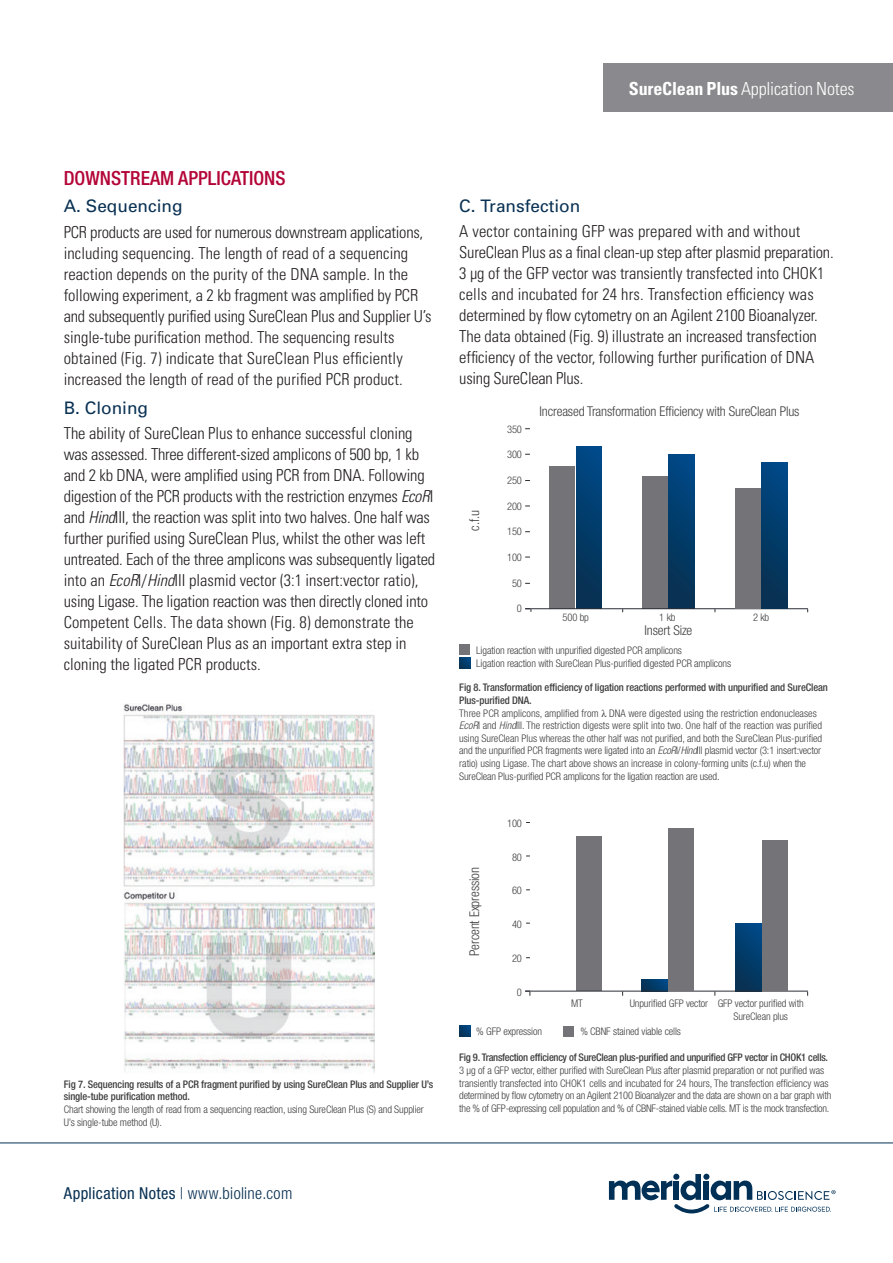
<style>
.page{position:relative;width:893px;height:1263px;background:#fff}
.page>*{position:absolute;margin:0;border:0;box-sizing:border-box;transform-origin:0 0}
.BIOLINE_sub_heading{font:500 condensed 19.5px "Helvetica Neue";color:#b30437}
.t1{font:300 condensed 18px "Univers";letter-spacing:-.01em;color:#fff}
.sbnheading_-_blue{font:17.25px "Univers";color:#093153}
.body{font:300 condensed 16.5px/21px "Univers";letter-spacing:-.005em;color:#231f20}
.t2{font:condensed 16.5px "Helvetica Neue";letter-spacing:.025em;color:#093153}
.BIOLINE_figures{font:300 condensed 13.5px "Helvetica Neue";letter-spacing:-.01em;color:#3e3e3f}
.BIOLINE_caption_body{font:300 condensed 10.5px/12.6px "Helvetica Neue";letter-spacing:-.01em;color:#3e3e3f}
.BIOLINE_caption_body-2{font:500 condensed 10.5px/12.6px "Helvetica Neue";letter-spacing:-.01em;color:#3e3e3f}
.s1{font-weight:700}
.s2{font-style:italic}
.s3{font-weight:300}
.s4{font-family:"Times New Roman";font-weight:400;font-stretch:normal}
</style>
<div class="page">
<div style="left:603px;top:64px;width:290px;height:48px;background:#8a8a8e"></div>
<svg style="left:609px;top:1174px;width:227px;height:40px"></svg>
<hr style="left:0;top:1142px;width:893px;height:1px;background:#003056">
<img style="left:123px;top:704px;width:251px;height:368px">
<div style="left:576px;top:836px;width:26px;height:155px;background:#737378"></div>
<svg style="left:642px;top:980px;width:25px;height:11px"></svg>
<div style="left:735px;top:924px;width:26px;height:67px;background:linear-gradient(to bottom,#004682,#063152)"></div>
<hr style="left:525px;top:991px;width:283px;height:1px;background:#2b2e36">
<svg style="left:525px;top:991px;width:6px;height:5px"></svg>
<div style="left:668px;top:829px;width:26px;height:162px;background:#737378"></div>
<div style="left:762px;top:840px;width:26px;height:151px;background:#737378"></div>
<div style="left:576px;top:447px;width:26px;height:162px;background:linear-gradient(to bottom,#004987,#082f4e)"></div>
<div style="left:549px;top:466px;width:26px;height:143px;background:#737378"></div>
<div style="left:668px;top:454px;width:26px;height:155px;background:linear-gradient(to bottom,#004987,#082f4e)"></div>
<div style="left:642px;top:476px;width:26px;height:133px;background:#737378"></div>
<hr style="left:525px;top:608px;width:283px;height:1px;background:#2b2e36">
<svg style="left:525px;top:608px;width:7px;height:4px"></svg>
<div style="left:762px;top:462px;width:26px;height:147px;background:linear-gradient(to bottom,#004987,#072f4e)"></div>
<div style="left:735px;top:488px;width:26px;height:121px;background:#737378"></div>
<svg style="left:459px;top:1026px;width:11px;height:11px"></svg>
<div style="left:563px;top:1026px;width:11px;height:11px;background:#737378"></div>
<div style="left:459px;top:644px;width:11px;height:11px;background:#737378"></div>
<svg style="left:459px;top:658px;width:11px;height:11px"></svg>
<p class="t1" style="left:629px;top:78px;width:227px"><span class="s1">SureClean Plus</span> Application Notes</p>
<p class="BIOLINE_sub_heading" style="left:64px;top:167px;width:223px">DOWNSTREAM APPLICATIONS</p>
<p class="sbnheading_-_blue" style="left:64px;top:196px;width:120px">A. Sequencing</p>
<p class="body" style="left:64px;top:221px;width:369px">PCR products are used for numerous downstream applications, including sequencing. The length of read of a sequencing reaction depends on the purity of the DNA sample. In the following experiment, a 2 kb fragment was amplified by PCR and subsequently purified using SureClean Plus and Supplier U’s single-tube purification method. The sequencing results obtained (Fig. 7) indicate that SureClean Plus efficiently increased the length of read of the purified PCR product.</p>
<p class="sbnheading_-_blue" style="left:64px;top:398px;width:86px">B. Cloning</p>
<p class="body" style="left:64px;top:423px;width:373px">The ability of SureClean Plus to enhance successful cloning was assessed. Three different-sized amplicons of 500 bp, 1 kb and 2 kb DNA, were amplified using PCR from DNA. Following digestion of the PCR products with the restriction enzymes <span class="s2">EcoR</span>I and <span class="s2">Hind</span>III, the reaction was split into two halves. One half was further purified using SureClean Plus, whilst the other was left untreated. Each of the three amplicons was subsequently ligated into an <span class="s2">EcoR</span>I/<span class="s2">Hind</span>III plasmid vector (3:1 insert:vector ratio), using Ligase. The ligation reaction was then directly cloned into Competent Cells. The data shown (Fig. 8) demonstrate the suitability of SureClean Plus as an important extra step in cloning the ligated PCR products.</p>
<p class="BIOLINE_caption_body-2" style="left:64px;top:1078px;width:371px">Fig 7. Sequencing results of a PCR fragment purified by using SureClean Plus and Supplier U’s single-tube purification method.</p>
<p class="BIOLINE_caption_body" style="left:64px;top:1103px;width:362px">Chart showing the length of read from a sequencing reaction, using SureClean Plus (S) and Supplier<br>U’s single-tube method (U).</p>
<p class="t2" style="left:64px;top:1184px;width:230px">Application Notes <span class="s3">| www.bioline.com</span></p>
<p class="sbnheading_-_blue" style="left:459px;top:196px;width:123px">C. Transfection</p>
<p class="body" style="left:459px;top:221px;width:376px">A vector containing GFP was prepared with and without SureClean Plus as a final clean-up step after plasmid preparation.<br>3 μg of the GFP vector was transiently transfected into CHOK1 cells and incubated for 24 hrs. Transfection efficiency was determined by flow cytometry on an Agilent 2100 Bioanalyzer.<br>The data obtained (Fig. 9) illustrate an increased transfection efficiency of the vector, following further purification of DNA using SureClean Plus.</p>
<p class="BIOLINE_figures" style="left:466px;top:531px;width:22px;rotate:-90deg">c.f.u</p>
<p class="BIOLINE_caption_body" style="left:507px;top:423px;width:16px">350</p>
<p class="BIOLINE_caption_body" style="left:507px;top:448px;width:16px">300</p>
<p class="BIOLINE_caption_body" style="left:507px;top:474px;width:16px">250</p>
<p class="BIOLINE_caption_body" style="left:507px;top:500px;width:16px">200</p>
<p class="BIOLINE_caption_body" style="left:507px;top:525px;width:16px">150</p>
<p class="BIOLINE_caption_body" style="left:507px;top:551px;width:16px">100</p>
<p class="BIOLINE_caption_body" style="left:512px;top:576px;width:11px">50</p>
<p class="BIOLINE_caption_body" style="left:517px;top:602px;width:7px">0</p>
<p class="BIOLINE_figures" style="left:539px;top:404px;width:261px">Increased Transformation Efficiency with SureClean Plus</p>
<p class="BIOLINE_caption_body" style="left:562px;top:611px;width:28px">500 bp</p>
<p class="BIOLINE_caption_body" style="left:659px;top:611px;width:18px">1 kb</p>
<p class="BIOLINE_caption_body" style="left:753px;top:611px;width:18px">2 kb</p>
<p class="BIOLINE_figures" style="left:644px;top:622px;width:49px">Insert Size</p>
<p class="BIOLINE_caption_body" style="left:476px;top:644px;width:207px">Ligation reaction with unpurified digested PCR amplicons</p>
<p class="BIOLINE_caption_body" style="left:476px;top:657px;width:256px">Ligation reaction with SureClean Plus-purified digested PCR amplicons</p>
<p class="BIOLINE_caption_body-2" style="left:459px;top:681px;width:370px">Fig 8. Transformation efficiency of ligation reactions performed with unpurified and SureClean<br>Plus-purified DNA.</p>
<p class="BIOLINE_caption_body" style="left:459px;top:706px;width:364px">Three PCR amplicons, amplified from <span class="s4">λ</span> DNA were digested using the restriction endonucleases <span class="s2">EcoR</span>I and <span class="s2">Hind</span>III. The restriction digests were split into two. One half of the reaction was purified using SureClean Plus whereas the other half was not purified, and both the SureClean Plus-purified and the unpurified PCR fragments were ligated into an <span class="s2">EcoR</span>I/<span class="s2">Hind</span>III plasmid vector (3:1 insert:vector ratio) using Ligase. The chart above shows an increase in colony-forming units (c.f.u) when the SureClean Plus-purified PCR amplicons for the ligation reaction are used.</p>
<p class="BIOLINE_caption_body" style="left:507px;top:817px;width:16px">100</p>
<p class="BIOLINE_figures" style="left:466px;top:956px;width:90px;rotate:-90deg">Percent Expression</p>
<p class="BIOLINE_caption_body" style="left:512px;top:851px;width:11px">80</p>
<p class="BIOLINE_caption_body" style="left:512px;top:884px;width:11px">60</p>
<p class="BIOLINE_caption_body" style="left:512px;top:918px;width:11px">40</p>
<p class="BIOLINE_caption_body" style="left:512px;top:952px;width:11px">20</p>
<p class="BIOLINE_caption_body" style="left:517px;top:986px;width:7px">0</p>
<p class="BIOLINE_caption_body" style="left:571px;top:997px;width:13px">MT</p>
<p class="BIOLINE_caption_body" style="left:630px;top:997px;width:80px">Unpurified GFP vector</p>
<p class="BIOLINE_caption_body" style="left:718px;top:997px;width:88px;text-align:center">GFP vector purified with<br>SureClean plus</p>
<p class="BIOLINE_caption_body" style="left:476px;top:1025px;width:67px">% GFP expression</p>
<p class="BIOLINE_caption_body" style="left:580px;top:1025px;width:102px">% CBNF stained viable cells</p>
<p class="BIOLINE_caption_body-2" style="left:459px;top:1051px;width:370px">Fig 9. Transfection efficiency of SureClean plus-purified and unpurified GFP vector in CHOK1 cells.</p>
<p class="BIOLINE_caption_body" style="left:459px;top:1064px;width:374px">3 μg of a GFP vector, either purified with SureClean Plus after plasmid preparation or not purified was transiently transfected into CHOK1 cells and incubated for 24 hours, The transfection efficiency was determined by flow cytometry on an Agilent 2100 Bioanalyzer and the data are shown on a bar graph with the % of GFP-expressing cell population and % of CBNF-stained viable cells. MT is the mock transfection.</p>
</div>
